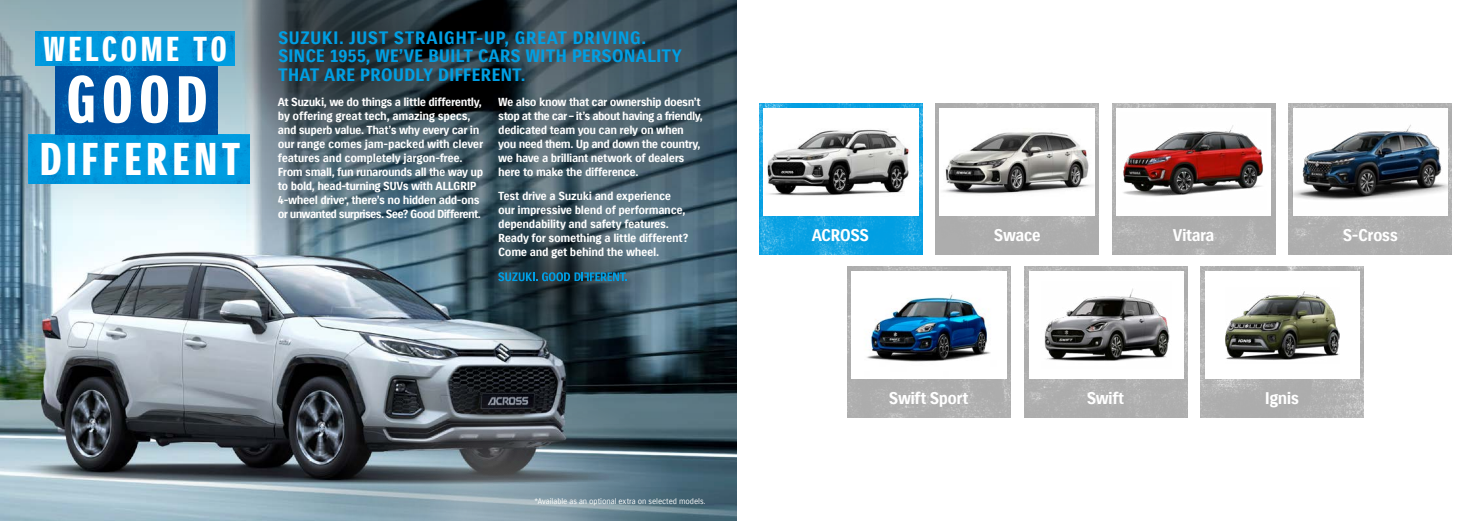
<style>
.page{position:relative;width:1474px;height:521px;background:#fff}
.page>*{position:absolute;margin:0;border:0;box-sizing:border-box;transform-origin:0 0}
.t1{font:63.96px "Suzuki PRO Headline";color:#fff}
.t2{font:44.62px "Suzuki PRO Headline";letter-spacing:.1em;color:#fff}
.t3{font:33.6px "Suzuki PRO Headline";letter-spacing:.105em;color:#fff}
.t4{font:17.5px/18.4px "Suzuki PRO Bold";color:#009fe3}
.t5{font:16.45px "Suzuki PRO Bold";letter-spacing:-.035em;color:#fff}
.t6{font:11.38px/14px "Suzuki PRO Bold";letter-spacing:-.035em;color:#fff}
.t7{font:7.88px "Suzuki PRO Regular";letter-spacing:-.005em;color:#fff}
</style>
<div class="page">
<img style="left:0;top:318px;width:737px;height:203px">
<svg style="left:0;top:0;width:737px;height:318px;background:#6a808b"></svg>
<img style="left:1200px;top:267px;width:163px;height:150px">
<div style="left:1204px;top:272px;width:155px;height:107px;background:#fff"></div>
<img style="left:1225px;top:291px;width:113px;height:69px">
<img style="left:1024px;top:267px;width:163px;height:150px">
<div style="left:1028px;top:272px;width:155px;height:107px;background:#fff"></div>
<img style="left:1044px;top:288px;width:126px;height:73px">
<img style="left:847px;top:267px;width:163px;height:150px">
<img style="left:851px;top:272px;width:155px;height:107px">
<svg style="left:470px;top:197px;width:177px;height:178px;background:#384a53"></svg>
<svg style="left:240px;top:0;width:215px;height:161px;background:#414f56"></svg>
<svg style="left:331px;top:379px;width:267px;height:142px;background:#505a62"></svg>
<svg style="left:420px;top:395px;width:267px;height:126px;background:#627580"></svg>
<svg style="left:498px;top:272px;width:128px;height:9px"></svg>
<img style="left:29px;top:135px;width:221px;height:49px">
<img style="left:56px;top:66px;width:161px;height:69px">
<img style="left:36px;top:32px;width:198px;height:34px">
<img style="left:1112px;top:103px;width:163px;height:151px">
<div style="left:1116px;top:108px;width:155px;height:107px;background:#fff"></div>
<img style="left:1123px;top:125px;width:140px;height:72px">
<img style="left:759px;top:103px;width:163px;height:151px">
<img style="left:763px;top:108px;width:155px;height:107px">
<img style="left:1288px;top:103px;width:163px;height:151px">
<img style="left:1292px;top:108px;width:155px;height:107px">
<img style="left:935px;top:103px;width:163px;height:151px">
<img style="left:939px;top:108px;width:155px;height:107px">
<h3 class="t3" style="left:43px;top:29px;width:185px">WELCOME TO</h3>
<h1 class="t1" style="left:66px;top:61px;width:143px">GOOD</h1>
<h2 class="t2" style="left:40px;top:132px;width:202px">DIFFERENT</h2>
<h3 class="t4" style="left:278px;top:29px;width:405px">SUZUKI. JUST STRAIGHT-UP, GREAT DRIVING.<br>SINCE 1955, WE’VE BUILT CARS WITH PERSONALITY<br>THAT ARE PROUDLY DIFFERENT.</h3>
<p class="t6" style="left:278px;top:95px;width:207px">At Suzuki, we do things a little differently, by offering great tech, amazing specs, and superb value. That’s why every car in our range comes jam-packed with clever features and completely jargon-free.<br>From small, fun runarounds all the way up to bold, head-turning SUVs with ALLGRIP 4-wheel drive<sup>*</sup>, there’s no hidden add-ons or unwanted surprises. See? Good Different.</p>
<p class="t6" style="left:498px;top:95px;width:206px">We also know that car ownership doesn’t stop at the car – it’s about having a friendly, dedicated team you can rely on when you need them. Up and down the country, we have a brilliant network of dealers here to make the difference.</p>
<p class="t6" style="left:498px;top:189px;width:192px">Test drive a Suzuki and experience our impressive blend of performance, dependability and safety features.<br>Ready for something a little different?<br>Come and get behind the wheel.</p>
<p class="t7" style="left:534px;top:496px;width:172px">*Available as an optional extra on selected models.</p>
<h3 class="t5" style="left:811px;top:225px;width:59px">ACROSS</h3>
<h3 class="t5" style="left:993px;top:225px;width:48px">Swace</h3>
<h3 class="t5" style="left:1172px;top:225px;width:43px">Vitara</h3>
<h3 class="t5" style="left:1342px;top:225px;width:57px">S-Cross</h3>
<h3 class="t5" style="left:889px;top:388px;width:81px">Swift Sport</h3>
<h3 class="t5" style="left:1086px;top:388px;width:39px">Swift</h3>
<h3 class="t5" style="left:1264px;top:388px;width:36px">Ignis</h3>
</div>
